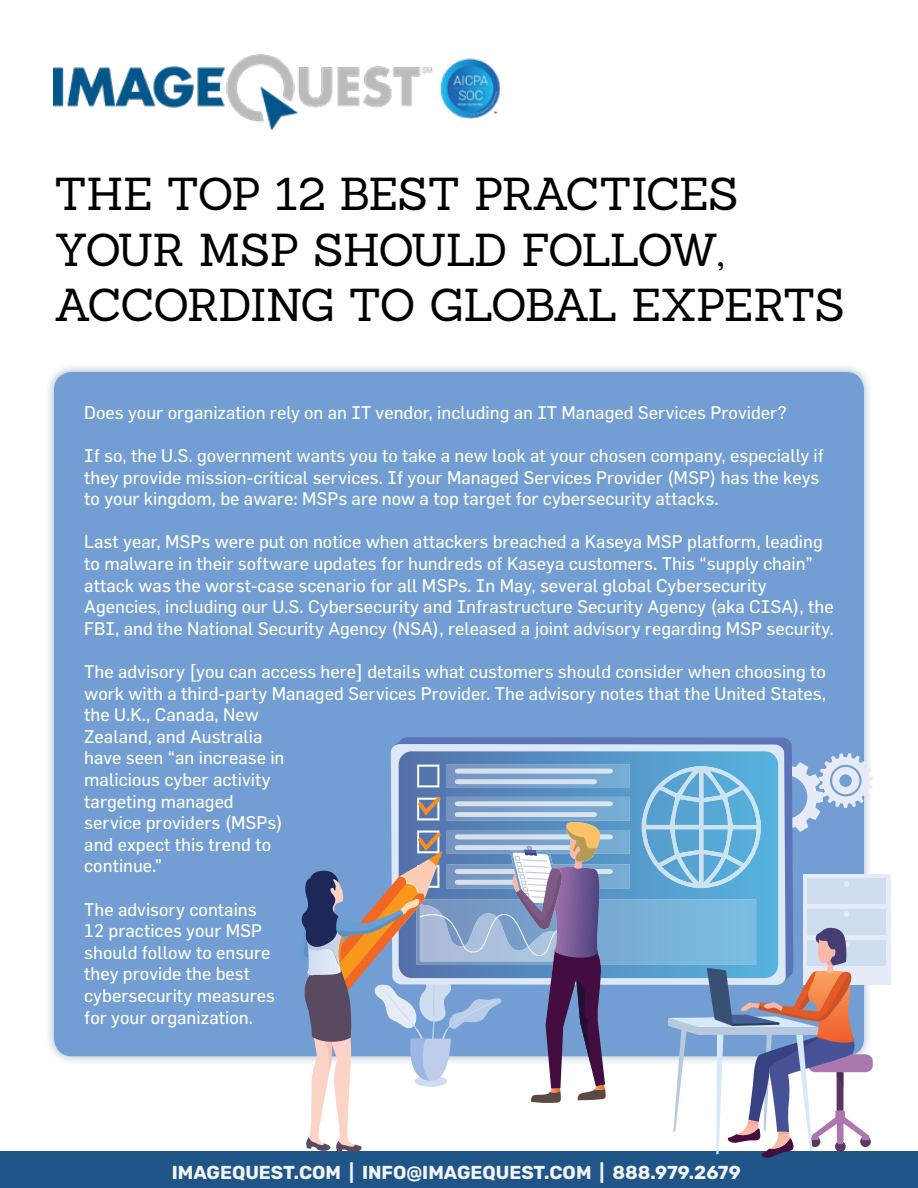
<style>
.page{position:relative;width:918px;height:1188px;background:#fff}
.page>*{position:absolute;margin:0;border:0;box-sizing:border-box;transform-origin:0 0}
.t1{font:45px/55.5px "Sanchez";letter-spacing:-.035em;color:#000101}
.t2{font:700 18.75px "Rubik";color:#f4f4f4}
.t3{font:18px/21.6px "Flama";color:#fff}
</style>
<div class="page">
<div style="left:0;top:1152px;width:918px;height:36px;background:#205588"></div>
<div style="left:44px;top:363px;width:829px;height:703px;background:#205588;opacity:.48"></div>
<div style="left:54px;top:372px;width:810px;height:684px;background:#729ed3;border-radius:18px"></div>
<img style="left:54px;top:54px;width:447px;height:76px">
<div style="left:803px;top:874px;width:87px;height:110px;background:#e5ecf8"></div>
<div style="left:807px;top:879px;width:79px;height:25px;background:#cfddf1"></div>
<div style="left:807px;top:909px;width:79px;height:25px;background:#cfddf1"></div>
<div style="left:807px;top:940px;width:79px;height:25px;background:#cfddf1"></div>
<svg style="left:397px;top:737px;width:395px;height:16px;background:#5d77b9"></svg>
<svg style="left:391px;top:744px;width:395px;height:9px;background:#bfd4ea"></svg>
<svg style="left:299px;top:753px;width:574px;height:405px"></svg>
<h1 class="t1" style="left:54px;top:166px;width:792px">THE TOP 12 BEST PRACTICES<br>YOUR MSP SHOULD FOLLOW,<br>ACCORDING TO GLOBAL EXPERTS</h1>
<p class="t3" style="left:84px;top:401px;width:704px">Does your organization rely on an IT vendor, including an IT Managed Services Provider?</p>
<p class="t3" style="left:84px;top:444px;width:741px">If so, the U.S. government wants you to take a new look at your chosen company, especially if they provide mission-critical services. If your Managed Services Provider (MSP) has the keys to your kingdom, be aware: MSPs are now a top target for cybersecurity attacks.</p>
<p class="t3" style="left:84px;top:531px;width:751px">Last year, MSPs were put on notice when attackers breached a Kaseya MSP platform, leading to malware in their software updates for hundreds of Kaseya customers. This “supply chain” attack was the worst-case scenario for all MSPs. In May, several global Cybersecurity Agencies, including our U.S. Cybersecurity and Infrastructure Security Agency (aka CISA), the FBI, and the National Security Agency (NSA), released a joint advisory regarding MSP security.</p>
<p class="t3" style="left:84px;top:660px;width:743px">The advisory [you can access here] details what customers should consider when choosing to work with a third-party Managed Services Provider. The advisory notes that the United States, the U.K., Canada, New<br>Zealand, and Australia<br>have seen “an increase in<br>malicious cyber activity<br>targeting managed<br>service providers (MSPs)<br>and expect this trend to<br>continue.”</p>
<p class="t3" style="left:84px;top:898px;width:192px">The advisory contains<br>12 practices your MSP should follow to ensure they provide the best cybersecurity measures for your organization.</p>
<p class="t2" style="left:172px;top:1161px;width:570px">IMAGEQUEST.COM | INFO@IMAGEQUEST.COM | 888.979.2679</p>
</div>
